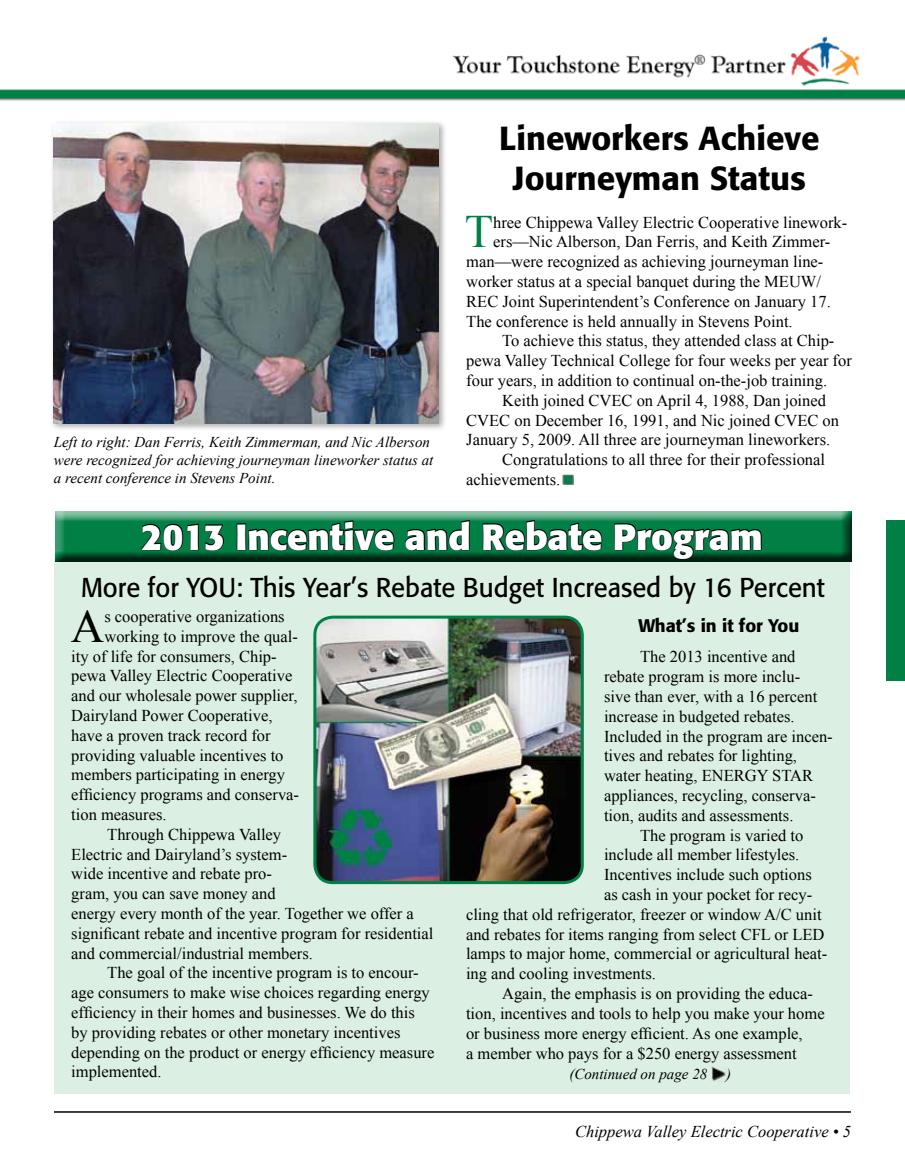
<style>
.page{position:relative;width:905px;height:1175px;background:#fff}
.page>*{position:absolute;margin:0;border:0;box-sizing:border-box;transform-origin:0 0}
.t1{font:46.35px "Times New Roman";color:#008044}
.t2{font:46.35px "Times New Roman";color:#000}
.t3{font:700 36px "Formata";color:#fff}
.t4{font:500 33px/39.6px "Formata";color:#000;text-align:center}
.t5{font:27px "Formata";color:#000;scale:.95 1}
.t6{font:500 18px "Formata";color:#000}
.t7{font:16.5px "Times New Roman";color:#000}
.t8{font:italic 16.5px "Times New Roman";color:#000}
.t9{font:italic 15px/18px "Times New Roman";color:#000}
</style>
<div class="page">
<div style="left:55px;top:559px;width:795px;height:535px;background:#dcefe3"></div>
<div style="left:52px;top:511px;width:800px;height:53px;background:#000;opacity:.75"></div>
<hr style="left:54px;top:1111px;width:796px;height:1px;background:#000">
<img style="left:0;top:36px;width:904px;height:65px">
<div style="left:886px;top:520px;width:18px;height:160px;background:#008044"></div>
<div style="left:50px;top:120px;width:397px;height:312px;background:#000;opacity:.35"></div>
<img style="left:54px;top:124px;width:385px;height:299px">
<svg style="left:140px;top:523px;width:85px;height:28px;background:#006033"></svg>
<svg style="left:236px;top:519px;width:159px;height:33px;background:#026335"></svg>
<svg style="left:404px;top:519px;width:67px;height:32px;background:#026335"></svg>
<svg style="left:481px;top:519px;width:122px;height:33px;background:#026235"></svg>
<svg style="left:613px;top:511px;width:149px;height:49px;background:#136c42"></svg>
<img style="left:317px;top:617px;width:265px;height:265px">
<div style="left:313px;top:615px;width:270px;height:269px;border:3px solid #008044;border-radius:18px"></div>
<svg style="left:563px;top:474px;width:10px;height:11px"></svg>
<img style="left:711px;top:1066px;width:15px;height:15px">
<p class="t4" style="left:499px;top:119px;width:322px">Lineworkers Achieve<br>Journeyman Status</p>
<p class="t1" style="left:465px;top:201px;width:30px">T</p>
<p class="t7" style="left:493px;top:211px;width:355px">hree Chippewa Valley Electric Cooperative linework-</p>
<p class="t7" style="left:493px;top:231px;width:338px">ers—Nic Alberson, Dan Ferris, and Keith Zimmer-</p>
<p class="t7" style="left:466px;top:250px;width:358px">man—were recognized as achieving journeyman line-</p>
<p class="t7" style="left:466px;top:270px;width:356px">worker status at a special banquet during the MEUW/</p>
<p class="t7" style="left:466px;top:290px;width:366px">REC Joint Superintendent’s Conference on January 17.</p>
<p class="t7" style="left:466px;top:310px;width:328px">The conference is held annually in Stevens Point.</p>
<p class="t7" style="left:502px;top:330px;width:333px">To achieve this status, they attended class at Chip-</p>
<p class="t7" style="left:466px;top:349px;width:387px">pewa Valley Technical College for four weeks per year for</p>
<p class="t7" style="left:466px;top:369px;width:362px">four years, in addition to continual on-the-job training.</p>
<p class="t7" style="left:502px;top:389px;width:325px">Keith joined CVEC on April 4, 1988, Dan joined</p>
<p class="t7" style="left:466px;top:409px;width:374px">CVEC on December 16, 1991, and Nic joined CVEC on</p>
<p class="t7" style="left:466px;top:429px;width:365px">January 5, 2009. All three are journeyman lineworkers.</p>
<p class="t7" style="left:502px;top:448px;width:324px">Congratulations to all three for their professional</p>
<p class="t7" style="left:466px;top:468px;width:95px">achievements.</p>
<p class="t9" style="left:54px;top:432px;width:381px">Left to right: Dan Ferris, Keith Zimmerman, and Nic Alberson were recognized for achieving journeyman lineworker status at a recent conference in Stevens Point.</p>
<p class="t3" style="left:142px;top:514px;width:622px">2013 Incentive and Rebate Program</p>
<p class="t5" style="left:81px;top:571px;width:784px">More for YOU: This Year’s Rebate Budget Increased by 16 Percent</p>
<p class="t2" style="left:71px;top:595px;width:35px">A</p>
<p class="t7" style="left:104px;top:605px;width:182px">s cooperative organizations</p>
<p class="t7" style="left:104px;top:625px;width:195px">working to improve the qual-</p>
<p class="t7" style="left:71px;top:645px;width:207px">ity of life for consumers, Chip-</p>
<p class="t7" style="left:71px;top:664px;width:223px">pewa Valley Electric Cooperative</p>
<p class="t7" style="left:71px;top:684px;width:228px">and our wholesale power supplier,</p>
<p class="t7" style="left:71px;top:704px;width:203px">Dairyland Power Cooperative,</p>
<p class="t7" style="left:71px;top:724px;width:201px">have a proven track record for</p>
<p class="t7" style="left:71px;top:744px;width:214px">providing valuable incentives to</p>
<p class="t7" style="left:71px;top:763px;width:215px">members participating in energy</p>
<p class="t7" style="left:71px;top:783px;width:229px">efficiency programs and conserva-</p>
<p class="t7" style="left:71px;top:803px;width:97px">tion measures.</p>
<p class="t7" style="left:107px;top:823px;width:175px">Through Chippewa Valley</p>
<p class="t7" style="left:71px;top:843px;width:217px">Electric and Dairyland’s system-</p>
<p class="t7" style="left:71px;top:862px;width:202px">wide incentive and rebate pro-</p>
<p class="t7" style="left:71px;top:882px;width:206px">gram, you can save money and</p>
<p class="t7" style="left:71px;top:902px;width:344px">energy every month of the year. Together we offer a</p>
<p class="t7" style="left:71px;top:922px;width:364px">significant rebate and incentive program for residential</p>
<p class="t7" style="left:71px;top:942px;width:243px">and commercial/industrial members.</p>
<p class="t7" style="left:107px;top:961px;width:313px">The goal of the incentive program is to encour-</p>
<p class="t7" style="left:71px;top:981px;width:360px">age consumers to make wise choices regarding energy</p>
<p class="t7" style="left:71px;top:1001px;width:345px">efficiency in their homes and businesses. We do this</p>
<p class="t7" style="left:71px;top:1021px;width:331px">by providing rebates or other monetary incentives</p>
<p class="t7" style="left:71px;top:1041px;width:365px">depending on the product or energy efficiency measure</p>
<p class="t7" style="left:71px;top:1060px;width:92px">implemented.</p>
<p class="t6" style="left:638px;top:614px;width:162px">What’s in it for You</p>
<p class="t7" style="left:640px;top:645px;width:157px">The 2013 incentive and</p>
<p class="t7" style="left:604px;top:665px;width:198px">rebate program is more inclu-</p>
<p class="t7" style="left:604px;top:685px;width:215px">sive than ever, with a 16 percent</p>
<p class="t7" style="left:604px;top:705px;width:192px">increase in budgeted rebates.</p>
<p class="t7" style="left:604px;top:725px;width:230px">Included in the program are incen-</p>
<p class="t7" style="left:604px;top:744px;width:194px">tives and rebates for lighting,</p>
<p class="t7" style="left:604px;top:764px;width:210px">water heating, ENERGY STAR</p>
<p class="t7" style="left:604px;top:784px;width:213px">appliances, recycling, conserva-</p>
<p class="t7" style="left:604px;top:804px;width:191px">tion, audits and assessments.</p>
<p class="t7" style="left:640px;top:824px;width:165px">The program is varied to</p>
<p class="t7" style="left:604px;top:843px;width:197px">include all member lifestyles.</p>
<p class="t7" style="left:604px;top:863px;width:209px">Incentives include such options</p>
<p class="t7" style="left:604px;top:883px;width:209px">as cash in your pocket for recy-</p>
<p class="t7" style="left:466px;top:903px;width:357px">cling that old refrigerator, freezer or window A/C unit</p>
<p class="t7" style="left:466px;top:923px;width:360px">and rebates for items ranging from select CFL or LED</p>
<p class="t7" style="left:466px;top:942px;width:363px">lamps to major home, commercial or agricultural heat-</p>
<p class="t7" style="left:466px;top:962px;width:191px">ing and cooling investments.</p>
<p class="t7" style="left:502px;top:982px;width:312px">Again, the emphasis is on providing the educa-</p>
<p class="t7" style="left:466px;top:1002px;width:360px">tion, incentives and tools to help you make your home</p>
<p class="t7" style="left:466px;top:1022px;width:338px">or business more energy efficient. As one example,</p>
<p class="t7" style="left:466px;top:1041px;width:332px">a member who pays for a $250 energy assessment</p>
<p class="t9" style="left:569px;top:1065px;width:139px">(Continued on page 28</p>
<p class="t9" style="left:726px;top:1065px;width:6px">)</p>
<p class="t8" style="left:575px;top:1120px;width:277px">Chippewa Valley Electric Cooperative • 5</p>
</div>
